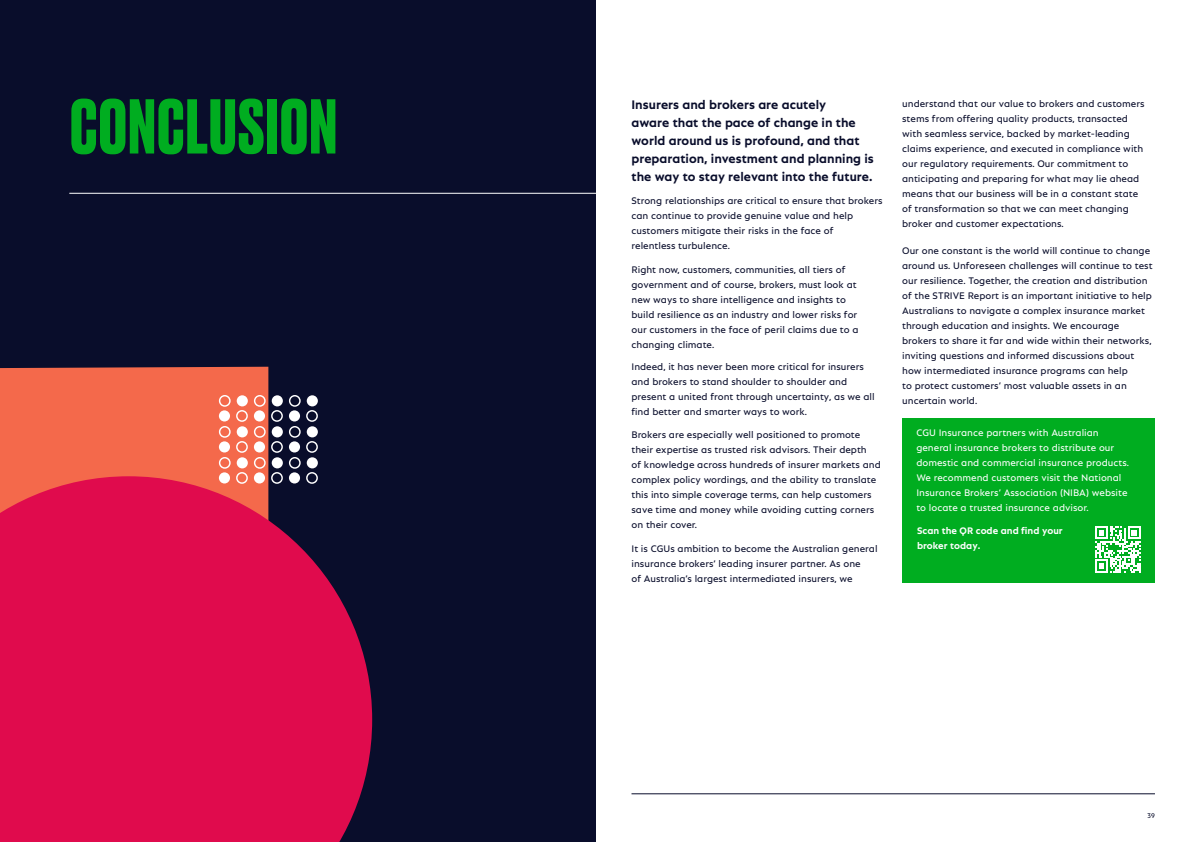
<style>
.page{position:relative;width:1191px;height:842px;background:#fff}
.page>*{position:absolute;margin:0;border:0;box-sizing:border-box;transform-origin:0 0}
.t1{font:700 73px "Druk";letter-spacing:.02em;color:#00ad20}
.t2{font:700 13px/18px "Neptune";color:#090d2b}
.t3{font:10px/15px "Neptune";color:#090d2b}
.t4{font:10px/15px "Neptune";color:#fff}
.t5{font:700 10px/15px "Neptune";color:#fff}
.t6{font:7px "Neptune";color:#090d2b}
</style>
<div class="page">
<div style="left:0;top:0;width:595px;height:842px;background:#090d2b"></div>
<div style="left:0;top:367px;width:268px;height:109px;background:#f4694b"></div>
<div style="left:219px;top:395px;width:12px;height:12px;border:1px solid #fff;border-radius:50%"></div>
<div style="left:254px;top:395px;width:12px;height:12px;border:1px solid #fff;border-radius:50%"></div>
<div style="left:289px;top:395px;width:12px;height:12px;border:1px solid #fff;border-radius:50%"></div>
<div style="left:237px;top:395px;width:11px;height:11px;background:#fff;border-radius:50%"></div>
<div style="left:272px;top:395px;width:11px;height:11px;background:#fff;border-radius:50%"></div>
<div style="left:307px;top:395px;width:11px;height:11px;background:#fff;border-radius:50%"></div>
<div style="left:306px;top:410px;width:12px;height:12px;border:1px solid #fff;border-radius:50%"></div>
<div style="left:236px;top:410px;width:12px;height:12px;border:1px solid #fff;border-radius:50%"></div>
<div style="left:271px;top:410px;width:12px;height:12px;border:1px solid #fff;border-radius:50%"></div>
<div style="left:219px;top:410px;width:11px;height:11px;background:#fff;border-radius:50%"></div>
<div style="left:254px;top:410px;width:11px;height:11px;background:#fff;border-radius:50%"></div>
<div style="left:289px;top:410px;width:11px;height:11px;background:#fff;border-radius:50%"></div>
<div style="left:219px;top:426px;width:12px;height:12px;border:1px solid #fff;border-radius:50%"></div>
<div style="left:254px;top:426px;width:12px;height:12px;border:1px solid #fff;border-radius:50%"></div>
<div style="left:289px;top:426px;width:12px;height:12px;border:1px solid #fff;border-radius:50%"></div>
<div style="left:237px;top:426px;width:11px;height:11px;background:#fff;border-radius:50%"></div>
<div style="left:272px;top:426px;width:11px;height:11px;background:#fff;border-radius:50%"></div>
<div style="left:307px;top:426px;width:11px;height:11px;background:#fff;border-radius:50%"></div>
<div style="left:306px;top:441px;width:12px;height:12px;border:1px solid #fff;border-radius:50%"></div>
<div style="left:236px;top:441px;width:12px;height:12px;border:1px solid #fff;border-radius:50%"></div>
<div style="left:271px;top:441px;width:12px;height:12px;border:1px solid #fff;border-radius:50%"></div>
<div style="left:219px;top:441px;width:11px;height:11px;background:#fff;border-radius:50%"></div>
<div style="left:254px;top:441px;width:11px;height:11px;background:#fff;border-radius:50%"></div>
<div style="left:289px;top:441px;width:11px;height:11px;background:#fff;border-radius:50%"></div>
<div style="left:219px;top:457px;width:12px;height:12px;border:1px solid #fff;border-radius:50%"></div>
<div style="left:254px;top:457px;width:12px;height:12px;border:1px solid #fff;border-radius:50%"></div>
<div style="left:289px;top:457px;width:12px;height:12px;border:1px solid #fff;border-radius:50%"></div>
<div style="left:237px;top:457px;width:11px;height:11px;background:#fff;border-radius:50%"></div>
<div style="left:272px;top:457px;width:11px;height:11px;background:#fff;border-radius:50%"></div>
<div style="left:307px;top:457px;width:11px;height:11px;background:#fff;border-radius:50%"></div>
<div style="left:306px;top:472px;width:12px;height:12px;border:1px solid #fff;border-radius:50%"></div>
<div style="left:236px;top:472px;width:12px;height:12px;border:1px solid #fff;border-radius:50%"></div>
<div style="left:271px;top:472px;width:12px;height:12px;border:1px solid #fff;border-radius:50%"></div>
<svg style="left:219px;top:472px;width:11px;height:11px"></svg>
<svg style="left:254px;top:472px;width:11px;height:11px"></svg>
<svg style="left:289px;top:472px;width:11px;height:11px"></svg>
<svg style="left:0;top:476px;width:372px;height:366px;background:#ce0d4a"></svg>
<hr style="left:631px;top:793px;width:524px;height:1px;background:#090d2b">
<hr style="left:69px;top:193px;width:563px;height:1px;background:#fff">
<div style="left:902px;top:418px;width:253px;height:109px;background:#00ad20"></div>
<div style="left:902px;top:513px;width:253px;height:35px;background:#00ad20"></div>
<div style="left:902px;top:534px;width:253px;height:49px;background:#00ad20"></div>
<svg style="left:1095px;top:526px;width:45px;height:46px"></svg>
<h1 class="t1" style="left:70px;top:77px;width:268px">CONCLUSION</h1>
<h2 class="t2" style="left:631px;top:95px;width:244px">Insurers and brokers are acutely<br>aware that the pace of change in the world around us is profound, and that preparation, investment and planning is the way to stay relevant into the future.</h2>
<p class="t3" style="left:631px;top:193px;width:253px">Strong relationships are critical to ensure that brokers can continue to provide genuine value and help customers mitigate their risks in the face of<br>relentless turbulence.</p>
<p class="t3" style="left:631px;top:262px;width:228px">Right now, customers, communities, all tiers of government and of course, brokers, must look at new ways to share intelligence and insights to build resilience as an industry and lower risks for our customers in the face of peril claims due to a changing climate.</p>
<p class="t3" style="left:631px;top:358px;width:245px">Indeed, it has never been more critical for insurers and brokers to stand shoulder to shoulder and present a united front through uncertainty, as we all find better and smarter ways to work.</p>
<p class="t3" style="left:631px;top:427px;width:251px">Brokers are especially well positioned to promote their expertise as trusted risk advisors. Their depth<br>of knowledge across hundreds of insurer markets and complex policy wordings, and the ability to translate this into simple coverage terms, can help customers save time and money while avoiding cutting corners on their cover.</p>
<p class="t3" style="left:631px;top:540px;width:248px">It is CGUs ambition to become the Australian general insurance brokers’ leading insurer partner. As one<br>of Australia’s largest intermediated insurers, we</p>
<p class="t3" style="left:902px;top:96px;width:244px">understand that our value to brokers and customers stems from offering quality products, transacted with seamless service, backed by market-leading claims experience, and executed in compliance with our regulatory requirements. Our commitment to anticipating and preparing for what may lie ahead means that our business will be in a constant state of transformation so that we can meet changing broker and customer expectations.</p>
<p class="t3" style="left:902px;top:243px;width:252px">Our one constant is the world will continue to change around us. Unforeseen challenges will continue to test our resilience. Together, the creation and distribution of the STRIVE Report is an important initiative to help Australians to navigate a complex insurance market through education and insights. We encourage brokers to share it far and wide within their networks, inviting questions and informed discussions about how intermediated insurance programs can help<br>to protect customers’ most valuable assets in an uncertain world.</p>
<p class="t4" style="left:916px;top:425px;width:214px">CGU Insurance partners with Australian general insurance brokers to distribute our domestic and commercial insurance products.<br>We recommend customers visit the National Insurance Brokers’ Association (NIBA) website to locate a trusted insurance advisor.</p>
<p class="t5" style="left:917px;top:523px;width:147px">Scan the QR code and find your broker today.</p>
<p class="t6" style="left:1147px;top:811px;width:9px">39</p>
</div>
